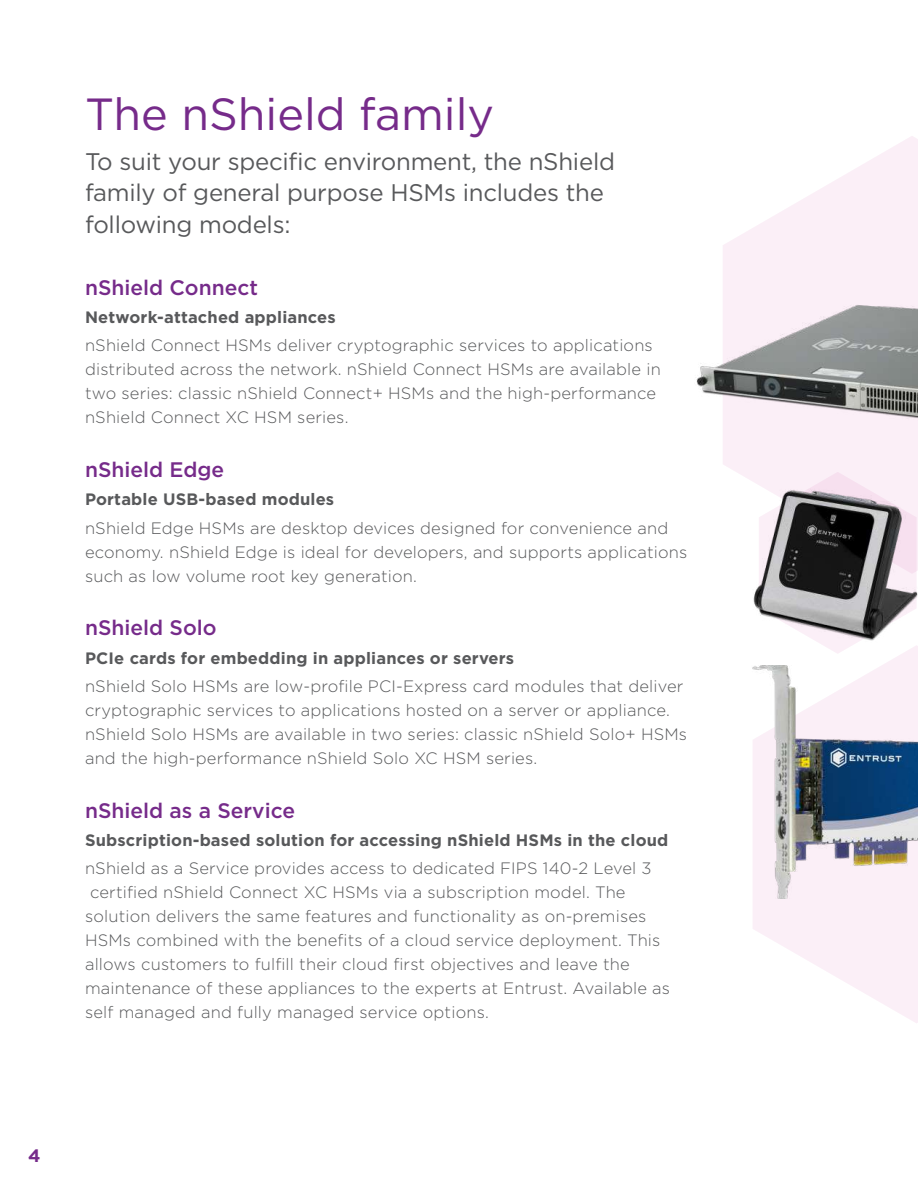
<style>
.page{position:relative;width:918px;height:1188px;background:#fff}
.page>*{position:absolute;margin:0;border:0;box-sizing:border-box;transform-origin:0 0}
.t1{font:45px "Gotham";color:#762b8a}
.t2{font:24px/31.5px "Gotham";letter-spacing:-.01em;color:#58595b}
.t3{font:500 21px "Gotham";color:#762b8a}
.t4{font:700 18px "Gotham";color:#762b8a}
.t5{font:300 16.5px/24px "Gotham";letter-spacing:.01em;color:#58595b}
.t6{font:700 16.5px "Gotham";letter-spacing:.01em;color:#58595b}
</style>
<div class="page">
<svg style="left:753px;top:646px;width:165px;height:377px;fill:#fbeff7"></svg>
<svg style="left:723px;top:136px;width:195px;height:347px;fill:#fbeff7"></svg>
<svg style="left:759px;top:472px;width:158px;height:182px"></svg>
<img style="left:752px;top:666px;width:166px;height:233px">
<img style="left:753px;top:483px;width:165px;height:160px">
<img style="left:696px;top:295px;width:222px;height:137px">
<h1 class="t1" style="left:85px;top:85px;width:411px">The nShield family</h1>
<h2 class="t2" style="left:85px;top:145px;width:531px">To suit your specific environment, the nShield family of general purpose HSMs includes the following models:</h2>
<p class="t3" style="left:85px;top:274px;width:174px">nShield Connect</p>
<p class="t6" style="left:85px;top:306px;width:252px">Network-attached appliances</p>
<p class="t5" style="left:85px;top:333px;width:577px">nShield Connect HSMs deliver cryptographic services to applications distributed across the network. nShield Connect HSMs are available in two series: classic nShield Connect+ HSMs and the high-performance nShield Connect XC HSM series.</p>
<p class="t3" style="left:85px;top:456px;width:141px">nShield Edge</p>
<p class="t6" style="left:85px;top:489px;width:251px">Portable USB-based modules</p>
<p class="t5" style="left:85px;top:515px;width:604px">nShield Edge HSMs are desktop devices designed for convenience and economy. nShield Edge is ideal for developers, and supports applications such as low volume root key generation.</p>
<p class="t3" style="left:85px;top:614px;width:133px">nShield Solo</p>
<p class="t6" style="left:85px;top:647px;width:431px">PCIe cards for embedding in appliances or servers</p>
<p class="t5" style="left:85px;top:674px;width:604px">nShield Solo HSMs are low-profile PCI-Express card modules that deliver cryptographic services to applications hosted on a server or appliance. nShield Solo HSMs are available in two series: classic nShield Solo+ HSMs and the high-performance nShield Solo XC HSM series.</p>
<p class="t3" style="left:85px;top:796px;width:211px">nShield as a Service</p>
<p class="t6" style="left:85px;top:829px;width:585px">Subscription-based solution for accessing nShield HSMs in the cloud</p>
<p class="t5" style="left:85px;top:856px;width:568px">nShield as a Service provides access to dedicated FIPS 140-2 Level 3</p>
<p class="t5" style="left:90px;top:880px;width:537px">certified nShield Connect XC HSMs via a subscription model. The</p>
<p class="t5" style="left:85px;top:904px;width:563px">solution delivers the same features and functionality as on-premises</p>
<p class="t5" style="left:85px;top:928px;width:577px">HSMs combined with the benefits of a cloud service deployment. This</p>
<p class="t5" style="left:85px;top:952px;width:546px">allows customers to fulfill their cloud first objectives and leave the</p>
<p class="t5" style="left:85px;top:976px;width:587px">maintenance of these appliances to the experts at Entrust. Available as</p>
<p class="t5" style="left:85px;top:1000px;width:405px">self managed and fully managed service options.</p>
<p class="t4" style="left:28px;top:1144px;width:14px">4</p>
</div>
